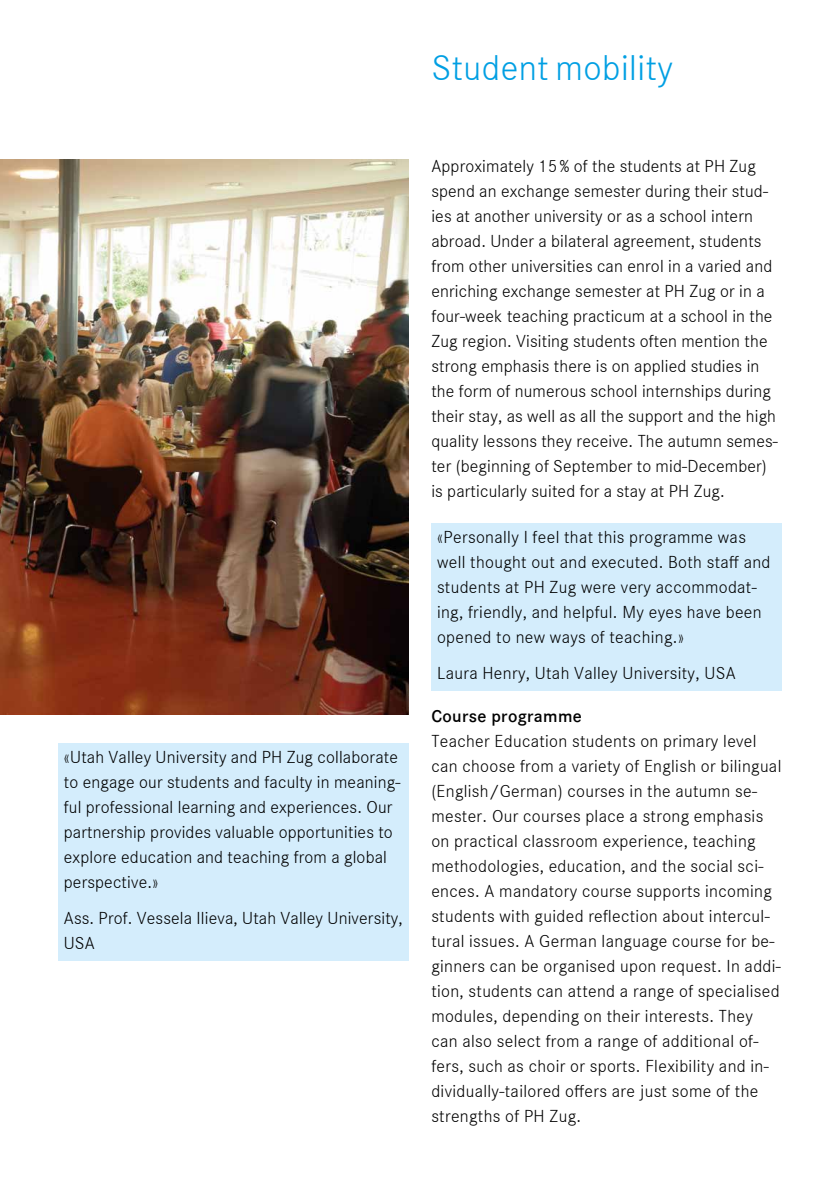
<style>
.page{position:relative;width:840px;height:1191px;background:#fff}
.page>*{position:absolute;margin:0;border:0;box-sizing:border-box;transform-origin:0 0}
.t1{font:300 37px "Corporate S";letter-spacing:.015em;color:#009fe3}
.t2{font:300 18px/25px "Corporate S";letter-spacing:.01em;color:#000}
.t3{font:600 18px "Corporate S";letter-spacing:.02em;color:#000}
</style>
<div class="page">
<div style="left:431px;top:523px;width:350px;height:167px;background:#d4edfc"></div>
<img style="left:0;top:159px;width:408px;height:555px">
<div style="left:58px;top:743px;width:350px;height:217px;background:#d4edfc"></div>
<p class="t2" style="left:64px;top:743px;width:338px">«Utah Valley University and PH Zug collaborate to engage our students and faculty in meaning&shy;ful professional learning and experiences. Our partnership provides valuable opportunities to explore education and teaching from a global perspective.»</p>
<p class="t2" style="left:64px;top:905px;width:340px">Ass. Prof. Vessela Ilieva, Utah Valley University,<br>USA</p>
<h1 class="t1" style="left:431px;top:44px;width:243px">Student mobility</h1>
<p class="t2" style="left:431px;top:153px;width:348px">Approximately 15 % of the students at PH Zug spend an exchange semester during their stud&shy;ies at another university or as a school intern abroad. Under a bilateral agreement, students from other universities can enrol in a varied and enriching exchange semester at PH Zug or in a four-week teaching practicum at a school in the Zug region. Visiting students often mention the strong emphasis there is on applied studies in the form of numerous school internships during their stay, as well as all the support and the high quality lessons they receive. The autumn semes&shy;ter (beginning of September to mid-December) is particularly suited for a stay at PH Zug.</p>
<p class="t2" style="left:437px;top:523px;width:335px">«Personally I feel that this programme was well thought out and executed. Both staff and students at PH Zug were very accommodat&shy;ing, friendly, and helpful. My eyes have been opened to new ways of teaching.»</p>
<p class="t2" style="left:437px;top:660px;width:300px">Laura Henry, Utah Valley University, USA</p>
<p class="t3" style="left:431px;top:704px;width:152px">Course programme</p>
<p class="t2" style="left:431px;top:728px;width:351px">Teacher Education students on primary level can choose from a variety of English or bilingual (English/German) courses in the autumn se&shy;mester. Our courses place a strong emphasis on practical classroom experience, teaching methodologies, education, and the social sci&shy;ences. A mandatory course supports incoming students with guided reflection about intercul&shy;tural issues. A German language course for be&shy;ginners can be organised upon request. In addi&shy;tion, students can attend a range of specialised modules, depending on their interests. They can also select from a range of additional of&shy;fers, such as choir or sports. Flexibility and in&shy;dividually-tailored offers are just some of the strengths of PH Zug.</p>
</div>
